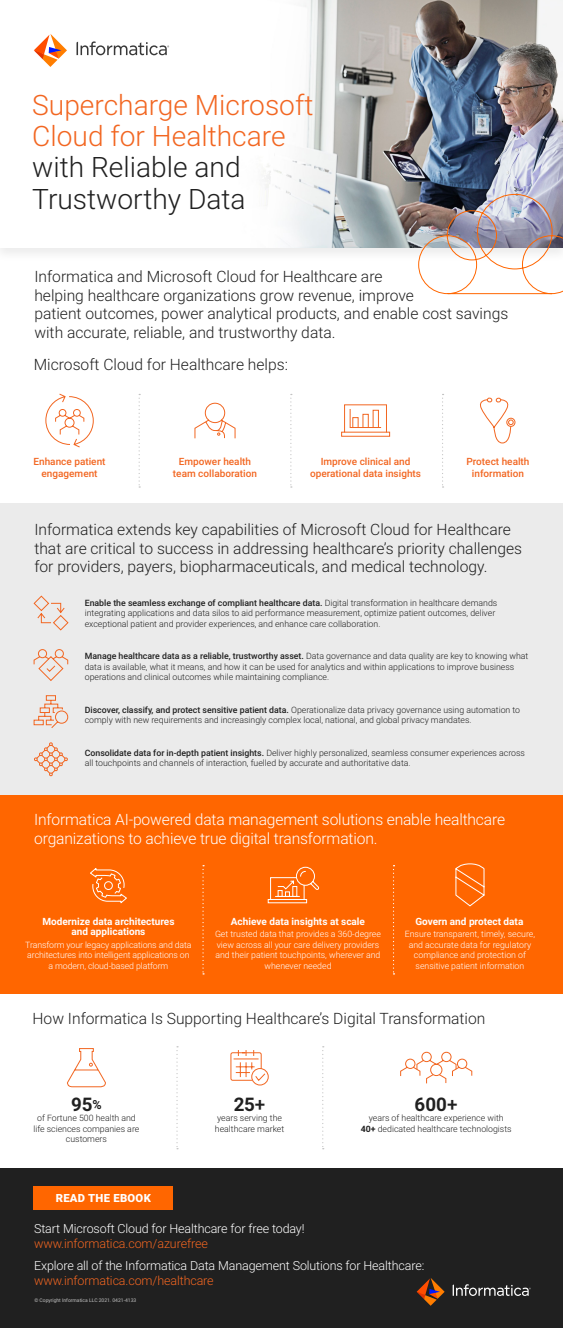
<style>
.page{position:relative;width:563px;height:1328px;background:#fff}
.page>*{position:absolute;margin:0;border:0;box-sizing:border-box;transform-origin:0 0}
.t1{font:300 28.12px/31.2px "Roboto";color:#f26621}
.t2{font:300 28.12px/31.2px "Roboto";color:#202020}
.t3{font:700 18.75px "Roboto";color:#202020}
.t4{font:300 15.62px/18.8px "Roboto";color:#202020}
.t5{font:300 15.62px/18.8px "Roboto";letter-spacing:-.01em;color:#fff}
.t6{font:300 12.5px "Roboto";letter-spacing:-.01em;color:#fff}
.t7{font:300 12.5px "Roboto";letter-spacing:-.01em;color:#f26621}
.t8{font:900 11.25px "Roboto";letter-spacing:.025em;color:#fff}
.t9{font:500 10px/12.5px "Roboto";color:#f26621;text-align:center}
.t10{font:700 10px/10px "Roboto";color:#fff;text-align:center}
.t11{font:300 8.75px/10.5px "Roboto";color:#202020}
.t12{font:300 8.75px/10.5px "Roboto";color:#fff;text-align:center}
.t13{font:5px "Roboto";color:#c2c2c2}
.s1{font-weight:500}
.s2{font-size:12.5px}
.s3{font-weight:700}
</style>
<div class="page">
<div style="left:0;top:503px;width:562px;height:292px;background:#ebebeb"></div>
<div style="left:0;top:795px;width:562px;height:198px;background:#f60"></div>
<div style="left:0;top:1168px;width:562px;height:160px;background:#202020"></div>
<div style="left:0;top:0;width:562px;height:263px;background:#f8f8f8"></div>
<div style="left:0;top:0;width:562px;height:248px;background:#fff"></div>
<img style="left:76px;top:0;width:486px;height:248px">
<svg style="left:416px;top:1278px;width:28px;height:27px"></svg>
<svg style="left:452px;top:1284px;width:78px;height:11px"></svg>
<img style="left:418px;top:194px;width:144px;height:100px">
<svg style="left:138px;top:394px;width:2px;height:93px"></svg>
<svg style="left:290px;top:394px;width:2px;height:93px"></svg>
<svg style="left:400px;top:1051px;width:72px;height:33px"></svg>
<svg style="left:230px;top:1050px;width:36px;height:31px"></svg>
<div style="left:251px;top:1068px;width:17px;height:17px;border:1px solid #f26621;border-radius:50%"></div>
<svg style="left:194px;top:402px;width:41px;height:37px"></svg>
<svg style="left:45px;top:393px;width:49px;height:55px"></svg>
<svg style="left:480px;top:397px;width:35px;height:46px"></svg>
<svg style="left:341px;top:404px;width:49px;height:33px"></svg>
<svg style="left:442px;top:394px;width:1px;height:93px"></svg>
<svg style="left:33px;top:595px;width:36px;height:36px"></svg>
<svg style="left:33px;top:695px;width:35px;height:33px"></svg>
<svg style="left:33px;top:649px;width:35px;height:32px"></svg>
<svg style="left:34px;top:742px;width:34px;height:34px"></svg>
<svg style="left:267px;top:866px;width:52px;height:37px"></svg>
<svg style="left:202px;top:865px;width:2px;height:109px"></svg>
<svg style="left:393px;top:865px;width:1px;height:109px"></svg>
<svg style="left:90px;top:868px;width:37px;height:36px"></svg>
<svg style="left:455px;top:863px;width:29px;height:43px"></svg>
<svg style="left:67px;top:1048px;width:39px;height:39px"></svg>
<svg style="left:176px;top:1046px;width:2px;height:103px"></svg>
<svg style="left:322px;top:1046px;width:1px;height:103px"></svg>
<svg style="left:34px;top:34px;width:33px;height:33px"></svg>
<svg style="left:76px;top:41px;width:93px;height:14px"></svg>
<div style="left:34px;top:1186px;width:139px;height:23px;background:#f60"></div>
<h1 class="t1" style="left:32px;top:88px;width:282px">Supercharge Microsoft<br>Cloud for Healthcare</h1>
<h1 class="t2" style="left:32px;top:151px;width:215px">with Reliable and<br>Trustworthy Data</h1>
<h3 class="t4" style="left:34px;top:266px;width:475px">Informatica and Microsoft Cloud for Healthcare are<br>helping healthcare organizations grow revenue, improve<br>patient outcomes, power analytical products, and enable cost savings with accurate, reliable, and trustworthy data.</h3>
<h3 class="t4" style="left:34px;top:354px;width:256px">Microsoft Cloud for Healthcare helps:</h3>
<p class="t9" style="left:34px;top:454px;width:74px">Enhance patient engagement</p>
<p class="t9" style="left:466px;top:454px;width:64px">Protect health information</p>
<p class="t9" style="left:173px;top:454px;width:85px">Empower health team collaboration</p>
<p class="t9" style="left:310px;top:454px;width:112px">Improve clinical and operational data insights</p>
<h3 class="t4" style="left:34px;top:519px;width:489px">Informatica extends key capabilities of Microsoft Cloud for Healthcare that are critical to success in addressing healthcare’s priority challenges for providers, payers, biopharmaceuticals, and medical technology.</h3>
<p class="t11" style="left:85px;top:597px;width:414px"><span class="s1">Enable the seamless exchange of compliant healthcare data.</span> Digital transformation in healthcare demands integrating applications and data silos to aid performance measurement, optimize patient outcomes, deliver exceptional patient and provider experiences, and enhance care collaboration.</p>
<p class="t11" style="left:85px;top:650px;width:445px"><span class="s1">Manage healthcare data as a reliable, trustworthy asset.</span> Data governance and data quality are key to knowing what data is available, what it means, and how it can be used for analytics and within applications to improve business operations and clinical outcomes while maintaining compliance.</p>
<p class="t11" style="left:85px;top:704px;width:437px"><span class="s1">Discover, classify, and protect sensitive patient data.</span> Operationalize data privacy governance using automation to comply with new requirements and increasingly complex local, national, and global privacy mandates.</p>
<p class="t11" style="left:85px;top:747px;width:441px"><span class="s1">Consolidate data for in-depth patient insights.</span> Deliver highly personalized, seamless consumer experiences across all touchpoints and channels of interaction, fuelled by accurate and authoritative data.</p>
<h3 class="t5" style="left:34px;top:810px;width:472px">Informatica AI-powered data management solutions enable healthcare organizations to achieve true digital transformation.</h3>
<p class="t10" style="left:42px;top:916px;width:133px">Modernize data architectures and applications</p>
<p class="t10" style="left:231px;top:916px;width:136px">Achieve data insights at scale</p>
<p class="t10" style="left:415px;top:916px;width:109px">Govern and protect data</p>
<p class="t12" style="left:25px;top:939px;width:168px">Transform your legacy applications and data architectures into intelligent applications on a modern, cloud-based platform</p>
<p class="t12" style="left:404px;top:928px;width:132px">Ensure transparent, timely, secure, and accurate data for regulatory compliance and protection of sensitive patient information</p>
<p class="t12" style="left:215px;top:928px;width:167px">Get trusted data that provides a 360-degree view across all your care delivery providers and their patient touchpoints, wherever and whenever needed</p>
<h3 class="t4" style="left:32px;top:1008px;width:454px">How Informatica Is Supporting Healthcare’s Digital Transformation</h3>
<h2 class="t3" style="left:71px;top:1090px;width:32px">95<span class="s2">%</span></h2>
<p class="t11" style="left:33px;top:1112px;width:107px;text-align:center">of Fortune 500 health and life sciences companies are customers</p>
<p class="t8" style="left:56px;top:1190px;width:97px">READ THE EBOOK</p>
<h2 class="t3" style="left:234px;top:1090px;width:33px">25<span class="s1">+</span></h2>
<p class="t11" style="left:215px;top:1112px;width:71px">years serving the healthcare market</p>
<h2 class="t3" style="left:414px;top:1090px;width:45px">600<span class="s1">+</span></h2>
<p class="t11" style="left:361px;top:1112px;width:152px;text-align:center">years of healthcare experience with<br><span class="s3">40+</span> dedicated healthcare technologists</p>
<h3 class="t6" style="left:34px;top:1219px;width:272px">Start Microsoft Cloud for Healthcare for free today!</h3>
<h3 class="t7" style="left:34px;top:1234px;width:175px">www.informatica.com/azurefree</h3>
<h3 class="t6" style="left:34px;top:1257px;width:391px">Explore all of the Informatica Data Management Solutions for Healthcare:</h3>
<h3 class="t7" style="left:34px;top:1272px;width:181px">www.informatica.com/healthcare</h3>
<p class="t13" style="left:34px;top:1296px;width:103px">© Copyright Informatica LLC 2021. 0421-4133</p>
</div>
